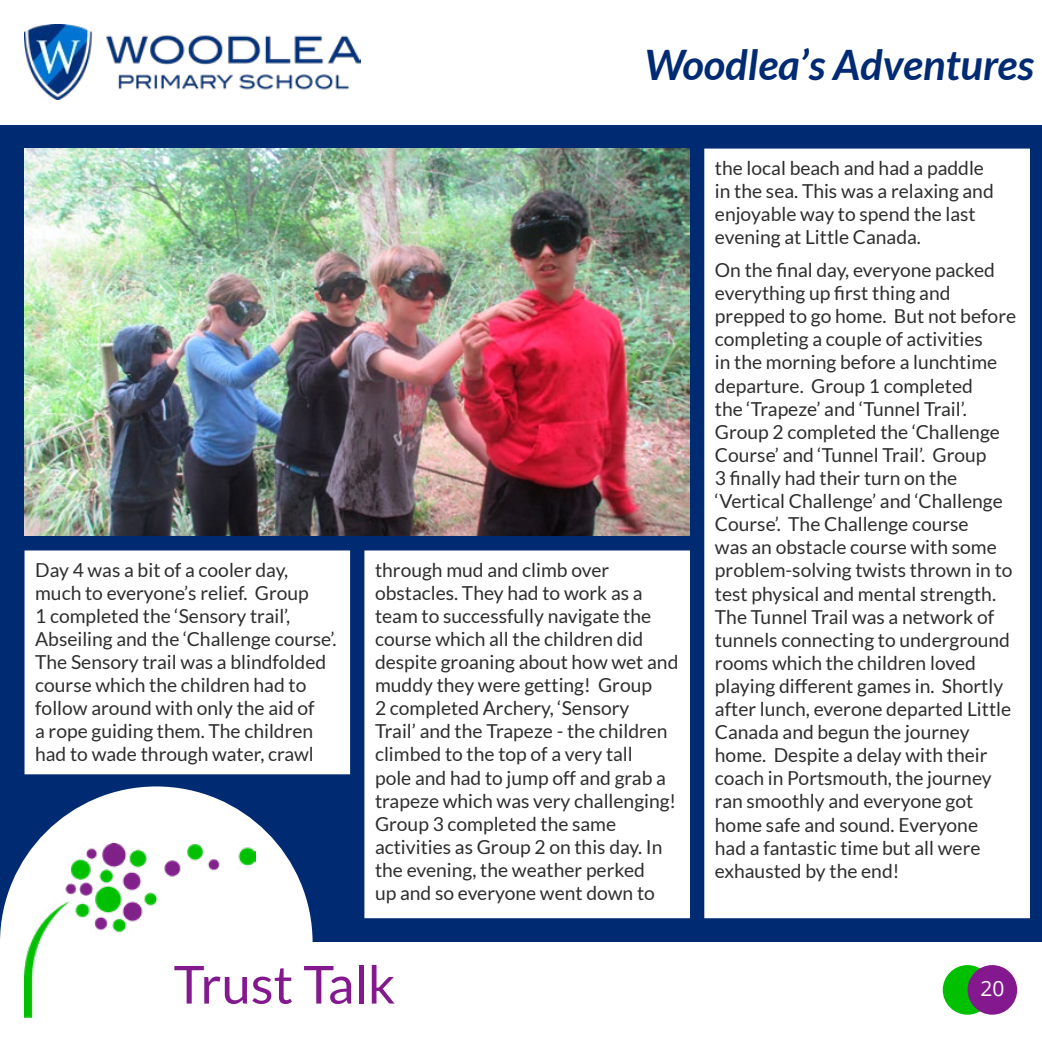
<style>
.page{position:relative;width:1042px;height:1042px;background:#002b72}
.page>*{position:absolute;margin:0;border:0;box-sizing:border-box;transform-origin:0 0}
.t1{font:52.5px "Lato";color:#84198f}
.t2{font:italic 700 42px "Lato";color:#002b72}
.t3{font:21px "Open Sans";color:#fff}
.t4{font:19.25px/23.1px "Lato";color:#2e2e2e}
</style>
<div class="page">
<div style="left:0;top:943px;width:1042px;height:99px;background:#fff"></div>
<svg style="left:0;top:786px;width:313px;height:232px;fill:#fff"></svg>
<img style="left:25px;top:843px;width:230px;height:174px">
<div style="left:943px;top:965px;width:49px;height:49px;background:#00c000;border-radius:50%"></div>
<div style="left:967px;top:965px;width:50px;height:49px;background:#84198f;border-radius:50%"></div>
<div style="left:0;top:0;width:1042px;height:124px;background:#fff"></div>
<img style="left:25px;top:25px;width:336px;height:74px">
<div style="left:25px;top:551px;width:325px;height:223px;background:#fff"></div>
<div style="left:705px;top:149px;width:324px;height:768px;background:#fff"></div>
<div style="left:365px;top:551px;width:324px;height:366px;background:#fff"></div>
<div style="left:365px;top:551px;width:325px;height:367px;border:1px solid #fff"></div>
<img style="left:25px;top:149px;width:665px;height:387px">
<p class="t4" style="left:35px;top:558px;width:303px">Day 4 was a bit of a cooler day, much to everyone’s relief. Group<br>1 completed the ‘Sensory trail’, Abseiling and the ‘Challenge course’.<br>The Sensory trail was a blindfolded course which the children had to follow around with only the aid of<br>a rope guiding them. The children had to wade through water, crawl</p>
<h2 class="t2" style="left:644px;top:41px;width:391px">Woodlea’s Adventures</h2>
<p class="t4" style="left:375px;top:558px;width:305px">through mud and climb over obstacles. They had to work as a team to successfully navigate the course which all the children did despite groaning about how wet and muddy they were getting! Group<br>2 completed Archery, ‘Sensory<br>Trail’ and the Trapeze - the children climbed to the top of a very tall<br>pole and had to jump off and grab a trapeze which was very challenging!<br>Group 3 completed the same activities as Group 2 on this day. In the evening, the weather perked<br>up and so everyone went down to</p>
<p class="t4" style="left:715px;top:156px;width:280px">the local beach and had a paddle in the sea. This was a relaxing and enjoyable way to spend the last evening at Little Canada.</p>
<p class="t4" style="left:715px;top:258px;width:303px">On the final day, everyone packed everything up first thing and prepped to go home. But not before completing a couple of activities<br>in the morning before a lunchtime departure. Group 1 completed<br>the ‘Trapeze’ and ‘Tunnel Trail’.<br>Group 2 completed the ‘Challenge<br>Course’ and ‘Tunnel Trail’. Group<br>3 finally had their turn on the ‘Vertical Challenge’ and ‘Challenge<br>Course’. The Challenge course<br>was an obstacle course with some problem-solving twists thrown in to test physical and mental strength.<br>The Tunnel Trail was a network of tunnels connecting to underground rooms which the children loved playing different games in. Shortly after lunch, everone departed Little<br>Canada and begun the journey home. Despite a delay with their coach in Portsmouth, the journey ran smoothly and everyone got home safe and sound. Everyone<br>had a fantastic time but all were exhausted by the end!</p>
<h1 class="t1" style="left:174px;top:955px;width:223px">Trust Talk</h1>
<p class="t3" style="left:980px;top:974px;width:26px">20</p>
</div>
